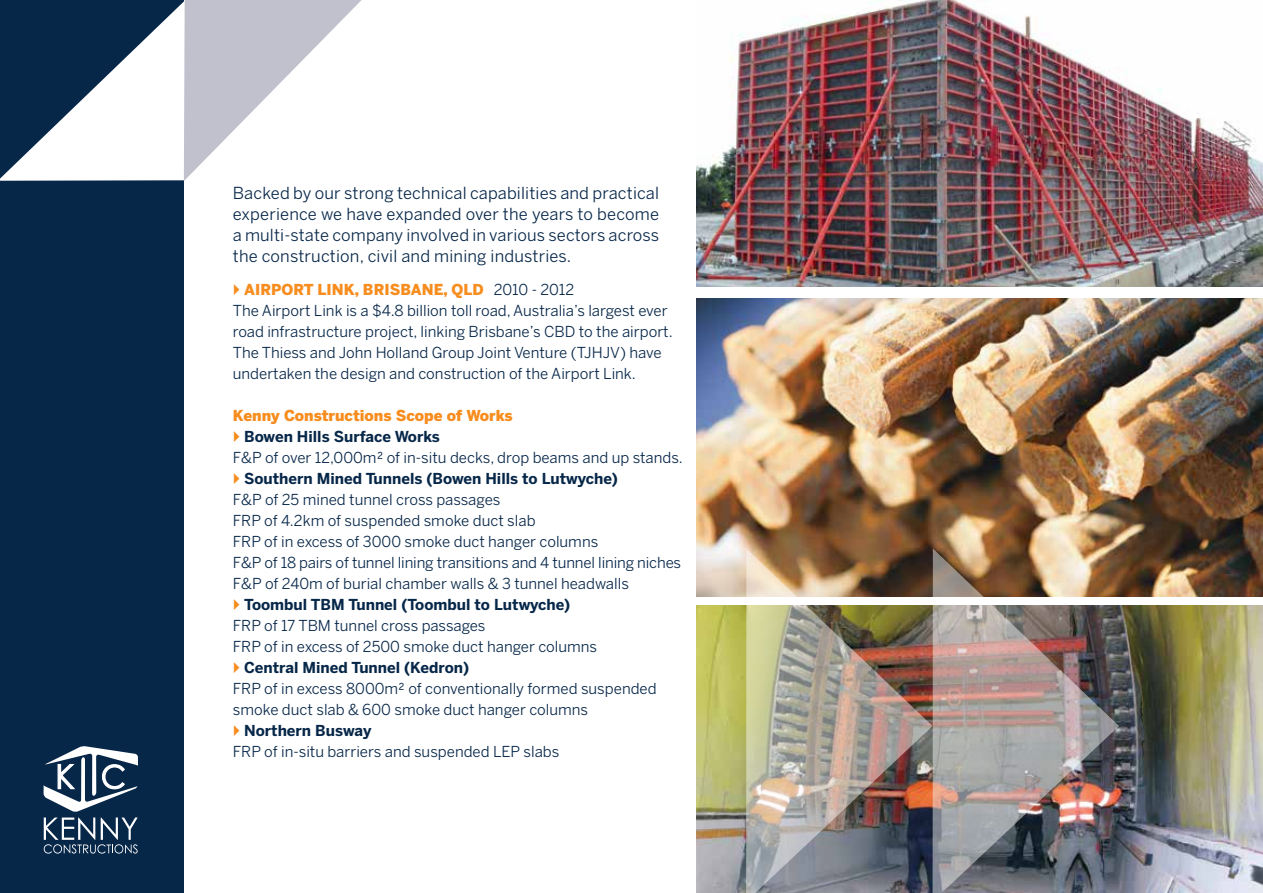
<style>
.page{position:relative;width:1263px;height:893px;background:#fff}
.page>*{position:absolute;margin:0;border:0;box-sizing:border-box;transform-origin:0 0}
.t1{font:16.5px/21px "Benton Sans";letter-spacing:.01em;color:#072749;text-align:justify}
.t2{font:15px/21px "Benton Sans";color:#072749}
.t3{font:700 15px "Benton Sans";color:#072749}
.t4{font:900 15px "Benton Sans";color:#f78d1e}
.s1{font-weight:900;color:#f78d1e}
</style>
<div class="page">
<img style="left:697px;top:606px;width:566px;height:287px">
<div style="left:0;top:0;width:184px;height:893px;background:#072749"></div>
<svg style="left:44px;top:746px;width:94px;height:108px"></svg>
<img style="left:697px;top:299px;width:566px;height:298px">
<img style="left:746px;top:549px;width:186px;height:344px">
<img style="left:932px;top:549px;width:187px;height:344px">
<img style="left:697px;top:0;width:566px;height:287px">
<svg style="left:0;top:0;width:362px;height:181px"></svg>
<p class="t1" style="left:233px;top:182px;width:428px">Backed by our strong technical capabilities and practical experience we have expanded over the years to become a multi-state company involved in various sectors across the construction, civil and mining industries.</p>
<p class="t2" style="left:233px;top:279px;width:441px;text-indent:11px"><span class="s1">AIRPORT LINK, BRISBANE, QLD</span> 2010 - 2012<br>The Airport Link is a $4.8 billion toll road, Australia’s largest ever road infrastructure project, linking Brisbane’s CBD to the airport.<br>The Thiess and John Holland Group Joint Venture (TJHJV) have undertaken the design and construction of the Airport Link.</p>
<p class="t4" style="left:233px;top:407px;width:281px">Kenny Constructions Scope of Works</p>
<p class="t3" style="left:244px;top:428px;width:197px">Bowen Hills Surface Works</p>
<p class="t2" style="left:233px;top:447px;width:451px">F&amp;P of over 12,000m² of in-situ decks, drop beams and up stands.</p>
<p class="t3" style="left:244px;top:470px;width:375px">Southern Mined Tunnels (Bowen Hills to Lutwyche)</p>
<p class="t2" style="left:233px;top:489px;width:450px">F&amp;P of 25 mined tunnel cross passages<br>FRP of 4.2km of suspended smoke duct slab<br>FRP of in excess of 3000 smoke duct hanger columns<br>F&amp;P of 18 pairs of tunnel lining transitions and 4 tunnel lining niches F&amp;P of 240m of burial chamber walls &amp; 3 tunnel headwalls</p>
<p class="t3" style="left:244px;top:596px;width:328px">Toombul TBM Tunnel (Toombul to Lutwyche)</p>
<p class="t2" style="left:233px;top:615px;width:366px">FRP of 17 TBM tunnel cross passages<br>FRP of in excess of 2500 smoke duct hanger columns</p>
<p class="t3" style="left:244px;top:659px;width:227px">Central Mined Tunnel (Kedron)</p>
<p class="t2" style="left:233px;top:678px;width:425px">FRP of in excess 8000m² of conventionally formed suspended smoke duct slab &amp; 600 smoke duct hanger columns</p>
<p class="t3" style="left:244px;top:722px;width:129px">Northern Busway</p>
<p class="t2" style="left:233px;top:741px;width:328px">FRP of in-situ barriers and suspended LEP slabs</p>
</div>
